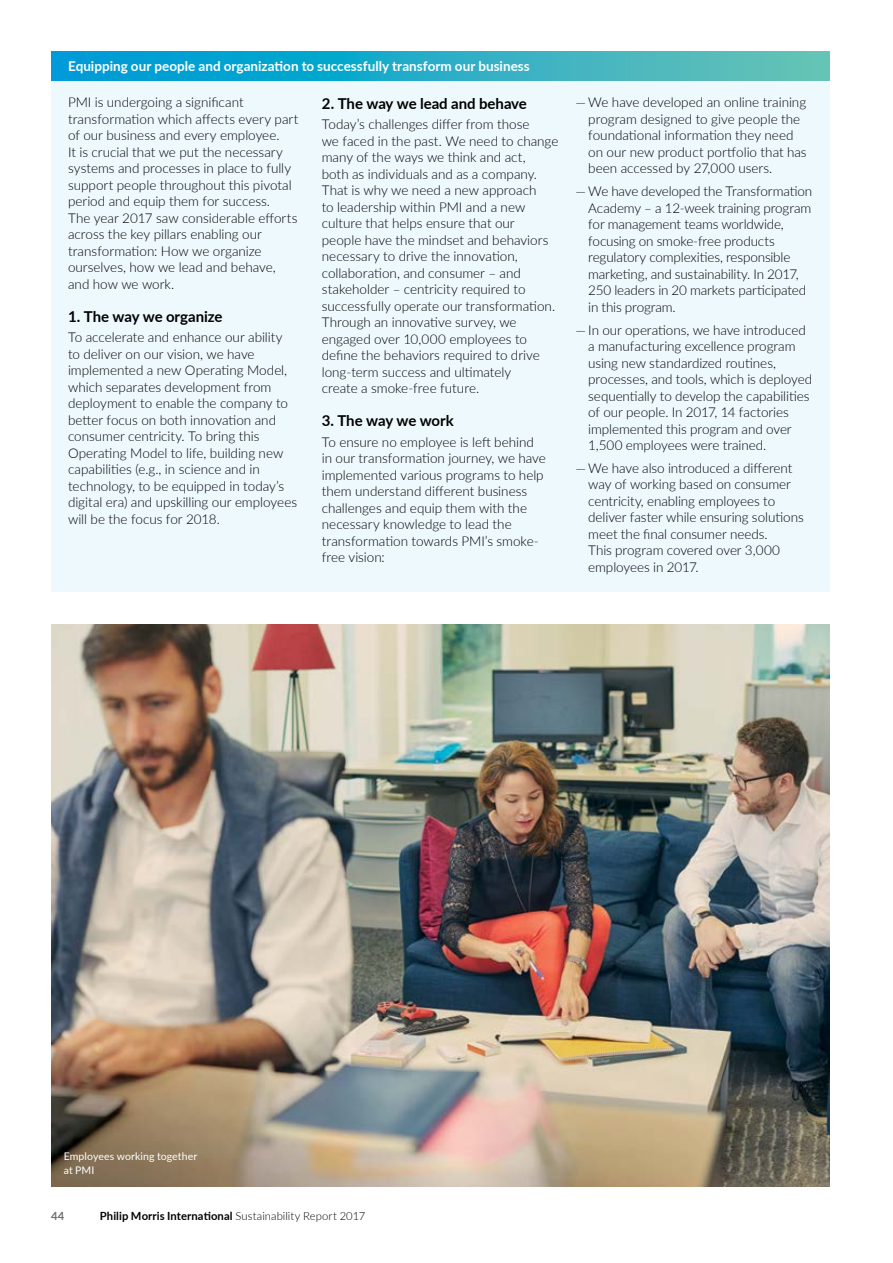
<style>
.page{position:relative;width:893px;height:1263px;background:#fff}
.page>*{position:absolute;margin:0;border:0;box-sizing:border-box;transform-origin:0 0}
.t1{font:700 15px "Lato";letter-spacing:-.005em;color:#000}
.t2{font:300 13.5px/16.5px "Lato";letter-spacing:-.005em;color:#000}
.t3{font:700 13.5px "Lato";color:#fff}
.t4{font:700 11.25px "Lato";letter-spacing:.01em;color:#000}
.t5{font:700 11.25px "Lato";color:#6d6e71}
.t6{font:10.5px/13.5px "Lato";letter-spacing:.01em;color:#fff}
.s1{font-weight:300}
</style>
<div class="page">
<div style="left:51px;top:51px;width:778px;height:540px;background:#eef9fd"></div>
<svg style="left:51px;top:51px;width:778px;height:30px;background:#28adc7"></svg>
<img style="left:51px;top:624px;width:778px;height:562px">
<p class="t3" style="left:68px;top:56px;width:463px">Equipping our people and organization to successfully transform our business</p>
<p class="t2" style="left:68px;top:94px;width:232px">PMI is undergoing a significant transformation which affects every part of our business and every employee.<br>It is crucial that we put the necessary systems and processes in place to fully support people throughout this pivotal period and equip them for success.<br>The year 2017 saw considerable efforts across the key pillars enabling our transformation: How we organize ourselves, how we lead and behave, and how we work.</p>
<p class="t1" style="left:68px;top:305px;width:156px">1. The way we organize</p>
<p class="t2" style="left:68px;top:329px;width:231px">To accelerate and enhance our ability to deliver on our vision, we have implemented a new Operating Model, which separates development from deployment to enable the company to better focus on both innovation and consumer centricity. To bring this Operating Model to life, building new capabilities (e.g., in science and in technology, to be equipped in today’s digital era) and upskilling our employees will be the focus for 2018.</p>
<p class="t1" style="left:322px;top:92px;width:207px">2. The way we lead and behave</p>
<p class="t2" style="left:322px;top:116px;width:238px">Today’s challenges differ from those<br>we faced in the past. We need to change many of the ways we think and act,<br>both as individuals and as a company.<br>That is why we need a new approach<br>to leadership within PMI and a new culture that helps ensure that our<br>people have the mindset and behaviors necessary to drive the innovation, collaboration, and consumer – and stakeholder – centricity required to successfully operate our transformation.<br>Through an innovative survey, we engaged over 10,000 employees to define the behaviors required to drive long-term success and ultimately<br>create a smoke-free future.</p>
<p class="t1" style="left:322px;top:410px;width:133px">3. The way we work</p>
<p class="t2" style="left:322px;top:433px;width:226px">To ensure no employee is left behind in our transformation journey, we have implemented various programs to help them understand different business challenges and equip them with the necessary knowledge to lead the transformation towards PMI’s smoke&shy;free vision:</p>
<p class="t2" style="left:588px;top:94px;width:220px;text-indent:-13px">— We have developed an online training program designed to give people the foundational information they need on our new product portfolio that has been accessed by 27,000 users.</p>
<p class="t2" style="left:588px;top:183px;width:225px;text-indent:-13px">— We have developed the Transformation Academy – a 12-week training program for management teams worldwide, focusing on smoke-free products regulatory complexities, responsible marketing, and sustainability. In 2017, 250 leaders in 20 markets participated in this program.</p>
<p class="t2" style="left:588px;top:321px;width:225px;text-indent:-13px">— In our operations, we have introduced a manufacturing excellence program using new standardized routines, processes, and tools, which is deployed sequentially to develop the capabilities of our people. In 2017, 14 factories implemented this program and over 1,500 employees were trained.</p>
<p class="t2" style="left:588px;top:459px;width:217px;text-indent:-13px">— We have also introduced a different way of working based on consumer centricity, enabling employees to deliver faster while ensuring solutions meet the final consumer needs.<br>This program covered over 3,000 employees in 2017.</p>
<p class="t6" style="left:64px;top:1149px;width:135px">Employees working together at PMI</p>
<p class="t5" style="left:51px;top:1208px;width:15px">44</p>
<p class="t4" style="left:100px;top:1208px;width:267px">Philip Morris International <span class="s1">Sustainability Report 2017</span></p>
</div>
